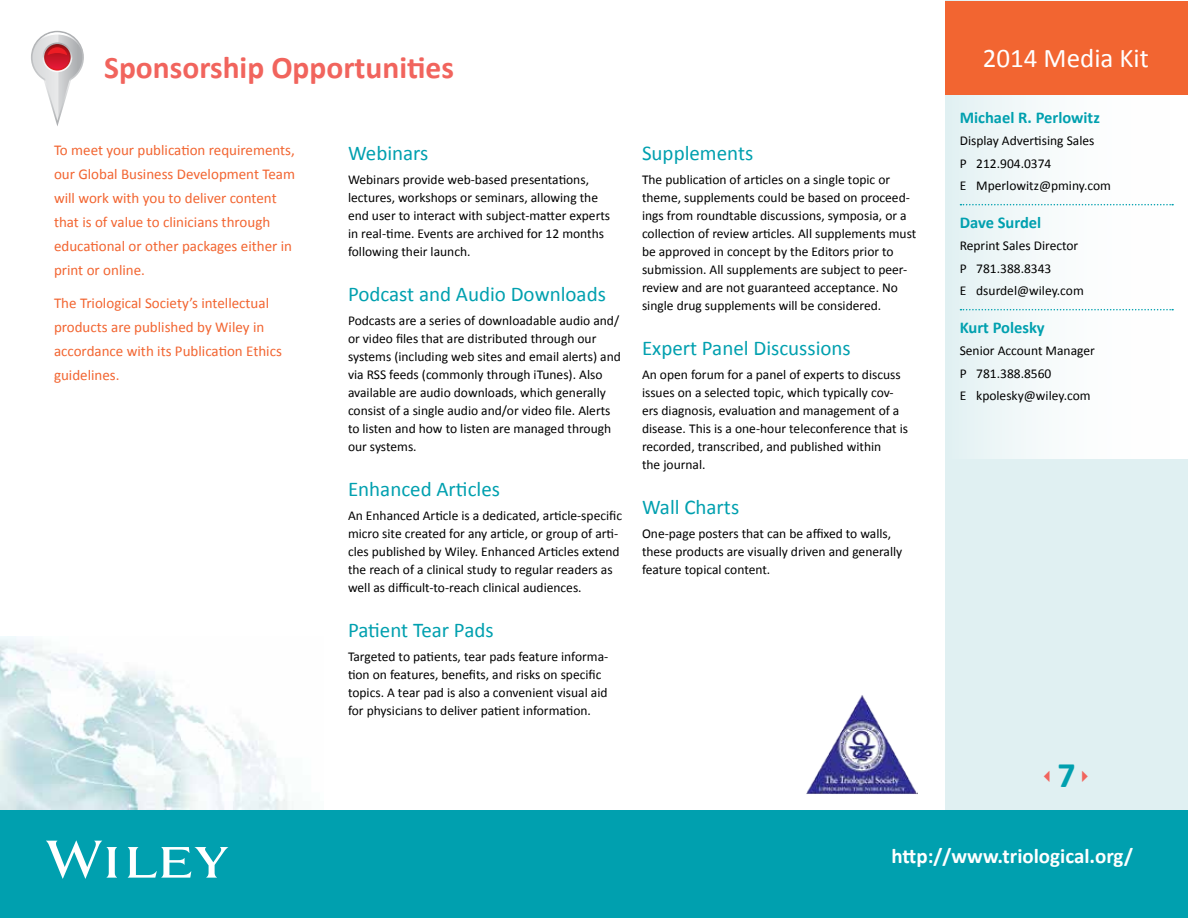
<style>
.page{position:relative;width:1188px;height:918px;background:#fff}
.page>*{position:absolute;margin:0;border:0;box-sizing:border-box;transform-origin:0 0}
.t1{font:700 36px "Calibri";color:#00a0af}
.t2{font:700 31.5px "Calibri";color:#f1645d}
.t3{font:27px "Calibri";color:#fff}
.t4{font:21px "Calibri";color:#00a0af}
.t5{font:700 21px "Calibri";color:#fff}
.t6{font:700 16.5px "Calibri";color:#00a0af}
.t7{font:15px/24px "Calibri";color:#f26531}
.t8{font:13.5px/18px "Calibri";color:#000}
.s1{color:#f1645d}
</style>
<div class="page">
<img style="left:0;top:637px;width:293px;height:172px">
<div style="left:945px;top:0;width:243px;height:810px;background:#e0f0f2"></div>
<div style="left:946px;top:0;width:242px;height:459px;background:linear-gradient(to right,#e6f2f3,#fff)"></div>
<div style="left:0;top:810px;width:1188px;height:108px;background:#00a0af"></div>
<svg style="left:46px;top:841px;width:182px;height:38px"></svg>
<svg style="left:960px;top:204px;width:213px;height:1px"></svg>
<svg style="left:960px;top:309px;width:213px;height:1px"></svg>
<div style="left:945px;top:1px;width:242px;height:93px;background:#f26531"></div>
<svg style="left:31px;top:31px;width:53px;height:90px"></svg>
<img style="left:806px;top:695px;width:111px;height:99px">
<h2 class="t2" style="left:104px;top:47px;width:351px">Sponsorship Opportunities</h2>
<p class="t7" style="left:54px;top:138px;width:243px">To meet your publication requirements, our Global Business Development Team will work with you to deliver content that is of value to clinicians through educational or other packages either in print or online.</p>
<p class="t7" style="left:54px;top:291px;width:229px">The Triological Society’s intellectual products are published by Wiley in accordance with its Publication Ethics guidelines.</p>
<h3 class="t4" style="left:348px;top:140px;width:82px">Webinars</h3>
<p class="t8" style="left:348px;top:170px;width:264px">Webinars provide web-based presentations, lectures, workshops or seminars, allowing the end user to interact with subject-matter experts in real-time. Events are archived for 12 months following their launch.</p>
<h3 class="t4" style="left:348px;top:281px;width:259px">Podcast and Audio Downloads</h3>
<p class="t8" style="left:348px;top:311px;width:274px">Podcasts are a series of downloadable audio and/ or video files that are distributed through our systems (including web sites and email alerts) and via RSS feeds (commonly through iTunes). Also available are audio downloads, which generally consist of a single audio and/or video file. Alerts to listen and how to listen are managed through our systems.</p>
<h3 class="t4" style="left:348px;top:476px;width:154px">Enhanced Articles</h3>
<p class="t8" style="left:348px;top:506px;width:276px">An Enhanced Article is a dedicated, article-specific micro site created for any article, or group of arti&shy;cles published by Wiley. Enhanced Articles extend the reach of a clinical study to regular readers as well as difficult-to-reach clinical audiences.</p>
<h3 class="t4" style="left:348px;top:617px;width:147px">Patient Tear Pads</h3>
<p class="t8" style="left:348px;top:647px;width:262px">Targeted to patients, tear pads feature informa&shy;tion on features, benefits, and risks on specific topics. A tear pad is also a convenient visual aid for physicians to deliver patient information.</p>
<h3 class="t4" style="left:642px;top:140px;width:113px">Supplements</h3>
<p class="t8" style="left:642px;top:170px;width:276px">The publication of articles on a single topic or theme, supplements could be based on proceed&shy;ings from roundtable discussions, symposia, or a collection of review articles. All supplements must be approved in concept by the Editors prior to submission. All supplements are subject to peer&shy;review and are not guaranteed acceptance. No single drug supplements will be considered.</p>
<h3 class="t4" style="left:642px;top:335px;width:210px">Expert Panel Discussions</h3>
<p class="t8" style="left:642px;top:365px;width:268px">An open forum for a panel of experts to discuss issues on a selected topic, which typically cov&shy;ers diagnosis, evaluation and management of a disease. This is a one-hour teleconference that is recorded, transcribed, and published within<br>the journal.</p>
<h3 class="t4" style="left:642px;top:494px;width:99px">Wall Charts</h3>
<p class="t8" style="left:642px;top:524px;width:262px">One-page posters that can be affixed to walls, these products are visually driven and generally feature topical content.</p>
<h3 class="t3" style="left:983px;top:41px;width:168px">2014 Media Kit</h3>
<p class="t6" style="left:960px;top:107px;width:142px">Michael R. Perlowitz</p>
<p class="t8" style="left:960px;top:130px;width:153px;line-height:22.5px">Display Advertising Sales<br>P 212.904.0374<br>E Mperlowitz@pminy.com</p>
<p class="t6" style="left:960px;top:212px;width:83px">Dave Surdel</p>
<p class="t8" style="left:960px;top:235px;width:126px;line-height:22.5px">Reprint Sales Director<br>P 781.388.8343<br>E dsurdel@wiley.com</p>
<p class="t6" style="left:960px;top:317px;width:87px">Kurt Polesky</p>
<p class="t8" style="left:960px;top:340px;width:137px;line-height:22.5px">Senior Account Manager<br>P 781.388.8560<br>E kpolesky@wiley.com</p>
<h1 class="t1" style="left:1039px;top:752px;width:56px"><span class="s1">✓</span>7<span class="s1">✔</span></h1>
<h3 class="t5" style="left:892px;top:843px;width:243px">http://www.triological.org/</h3>
</div>
